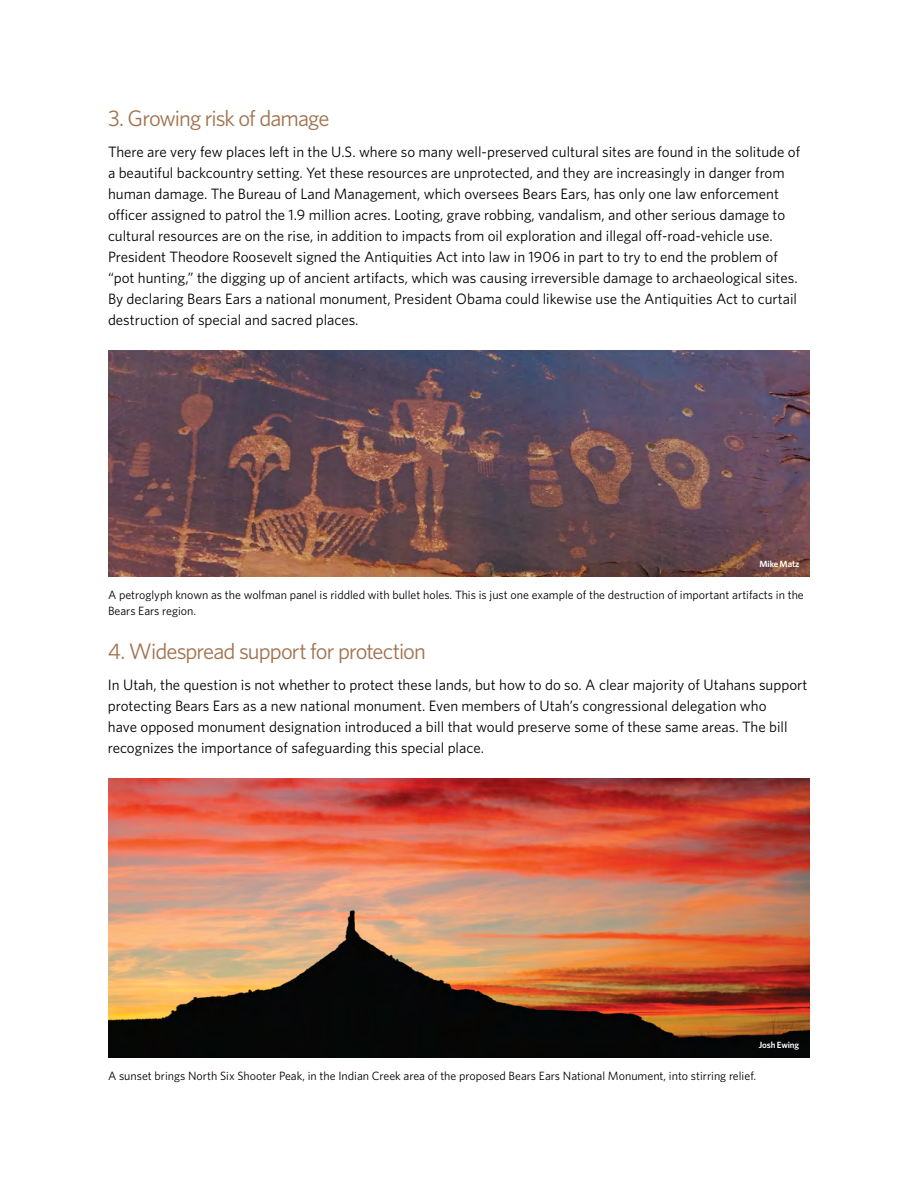
<style>
.page{position:relative;width:918px;height:1188px;background:#fff}
.page>*{position:absolute;margin:0;border:0;box-sizing:border-box;transform-origin:0 0}
.t1{font:22.5px "Whitney";letter-spacing:-.04em;color:#a1724e}
.t2{font:15px/21px "Whitney";color:#000}
.t3{font:12px/16.5px "Whitney";color:#000}
.t4{font:600 9px "Whitney";letter-spacing:-.015em;color:#fff}
</style>
<div class="page">
<img style="left:108px;top:779px;width:702px;height:279px">
<img style="left:108px;top:351px;width:702px;height:226px">
<h1 class="t1" style="left:108px;top:103px;width:223px">3. Growing risk of damage</h1>
<p class="t2" style="left:108px;top:141px;width:694px">There are very few places left in the U.S. where so many well-preserved cultural sites are found in the solitude of a beautiful backcountry setting. Yet these resources are unprotected, and they are increasingly in danger from human damage. The Bureau of Land Management, which oversees Bears Ears, has only one law enforcement officer assigned to patrol the 1.9 million acres. Looting, grave robbing, vandalism, and other serious damage to cultural resources are on the rise, in addition to impacts from oil exploration and illegal off-road-vehicle use.<br>President Theodore Roosevelt signed the Antiquities Act into law in 1906 in part to try to end the problem of “pot hunting,” the digging up of ancient artifacts, which was causing irreversible damage to archaeological sites.<br>By declaring Bears Ears a national monument, President Obama could likewise use the Antiquities Act to curtail destruction of special and sacred places.</p>
<p class="t4" style="left:760px;top:558px;width:41px">Mike Matz</p>
<p class="t3" style="left:108px;top:586px;width:697px">A petroglyph known as the wolfman panel is riddled with bullet holes. This is just one example of the destruction of important artifacts in the<br>Bears Ears region.</p>
<h1 class="t1" style="left:108px;top:636px;width:320px">4. Widespread support for protection</h1>
<p class="t2" style="left:108px;top:674px;width:701px">In Utah, the question is not whether to protect these lands, but how to do so. A clear majority of Utahans support protecting Bears Ears as a new national monument. Even members of Utah’s congressional delegation who<br>have opposed monument designation introduced a bill that would preserve some of these same areas. The bill recognizes the importance of safeguarding this special place.</p>
<p class="t4" style="left:759px;top:1039px;width:42px">Josh Ewing</p>
<p class="t3" style="left:108px;top:1067px;width:650px">A sunset brings North Six Shooter Peak, in the Indian Creek area of the proposed Bears Ears National Monument, into stirring relief.</p>
</div>
